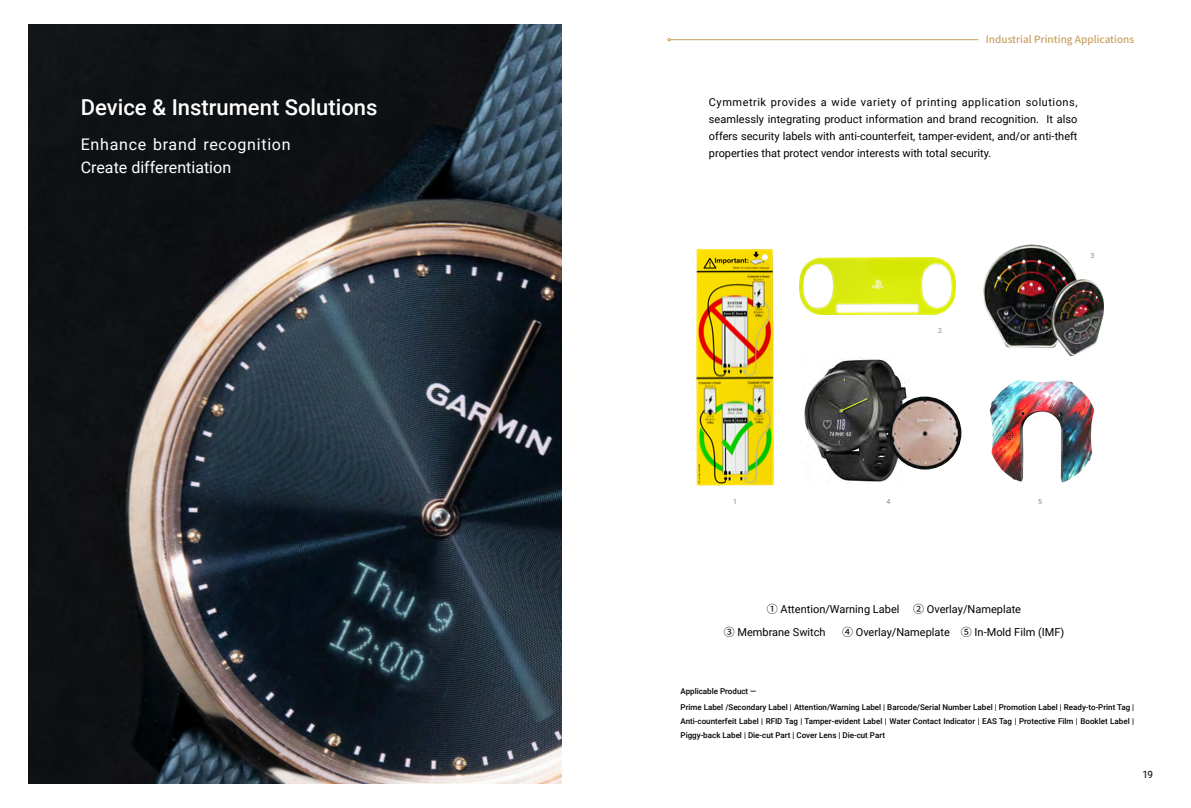
<style>
.page{position:relative;width:1191px;height:808px;background:#fff}
.page>*{position:absolute;margin:0;border:0;box-sizing:border-box;transform-origin:0 0}
.t1{font:500 22px "Roboto";color:#fff}
.t2{font:16px/23px "Roboto";letter-spacing:.025em;color:#fff}
.t3{font:11px/17px "Roboto";color:#000;text-align:justify}
.t4{font:500 10px "Noto Sans CJ Ktc";color:#c9a063}
.t5{font:10px "Roboto";color:#000}
.t6{font:500 8px/16.8px "Roboto";color:#000}
.t7{font:7px "Roboto";color:#898989}
.s1{font-family:"Noto Sans CJ Ktc"}
</style>
<div class="page">
<hr style="left:670px;top:39px;width:308px;height:1px;background:#c9a063">
<img style="left:29px;top:24px;width:533px;height:760px">
<img style="left:989px;top:380px;width:105px;height:103px">
<img style="left:804px;top:357px;width:105px;height:127px">
<img style="left:983px;top:244px;width:95px;height:103px">
<img style="left:1052px;top:279px;width:52px;height:77px">
<img style="left:696px;top:248px;width:78px;height:238px">
<img style="left:799px;top:257px;width:156px;height:57px">
<img style="left:888px;top:397px;width:73px;height:72px;border-radius:36px">
<h1 class="t1" style="left:81px;top:92px;width:298px">Device &amp; Instrument Solutions</h1>
<h2 class="t2" style="left:81px;top:132px;width:211px">Enhance brand recognition<br>Create differentiation</h2>
<p class="t4" style="left:985px;top:34px;width:150px">Industrial Printing Applications</p>
<p class="t3" style="left:709px;top:93px;width:370px">Cymmetrik provides a wide variety of printing application solutions, seamlessly integrating product information and brand recognition. It also offers security labels with anti-counterfeit, tamper-evident, and/or anti-theft properties that protect vendor interests with total security.</p>
<p class="t7" style="left:938px;top:325px;width:5px">2</p>
<p class="t7" style="left:1090px;top:250px;width:5px">3</p>
<p class="t7" style="left:733px;top:497px;width:5px">1</p>
<p class="t7" style="left:886px;top:497px;width:5px">4</p>
<p class="t7" style="left:1038px;top:497px;width:5px">5</p>
<p class="t3" style="left:723px;top:597px;width:299px;line-height:22.7px;text-indent:43px"><span class="s1">①</span> Attention/Warning Label <span class="s1">②</span> Overlay/Nameplate<br><span class="s1">③</span> Membrane Switch</p>
<p class="t3" style="left:842px;top:623px;width:224px"><span class="s1">④</span> Overlay/Nameplate <span class="s1">⑤</span> In-Mold Film (IMF)</p>
<p class="t6" style="left:680px;top:682px;width:455px">Applicable Product ―<br>Prime Label /Secondary Label | Attention/Warning Label | Barcode/Serial Number Label | Promotion Label | Ready-to-Print Tag |</p>
<p class="t6" style="left:680px;top:714px;width:455px;line-height:14px">Anti-counterfeit Label | RFID Tag | Tamper-evident Label | Water Contact Indicator | EAS Tag | Protective Film | Booklet Label |<br>Piggy-back Label | Die-cut Part | Cover Lens | Die-cut Part</p>
<p class="t5" style="left:1142px;top:768px;width:12px">19</p>
</div>
